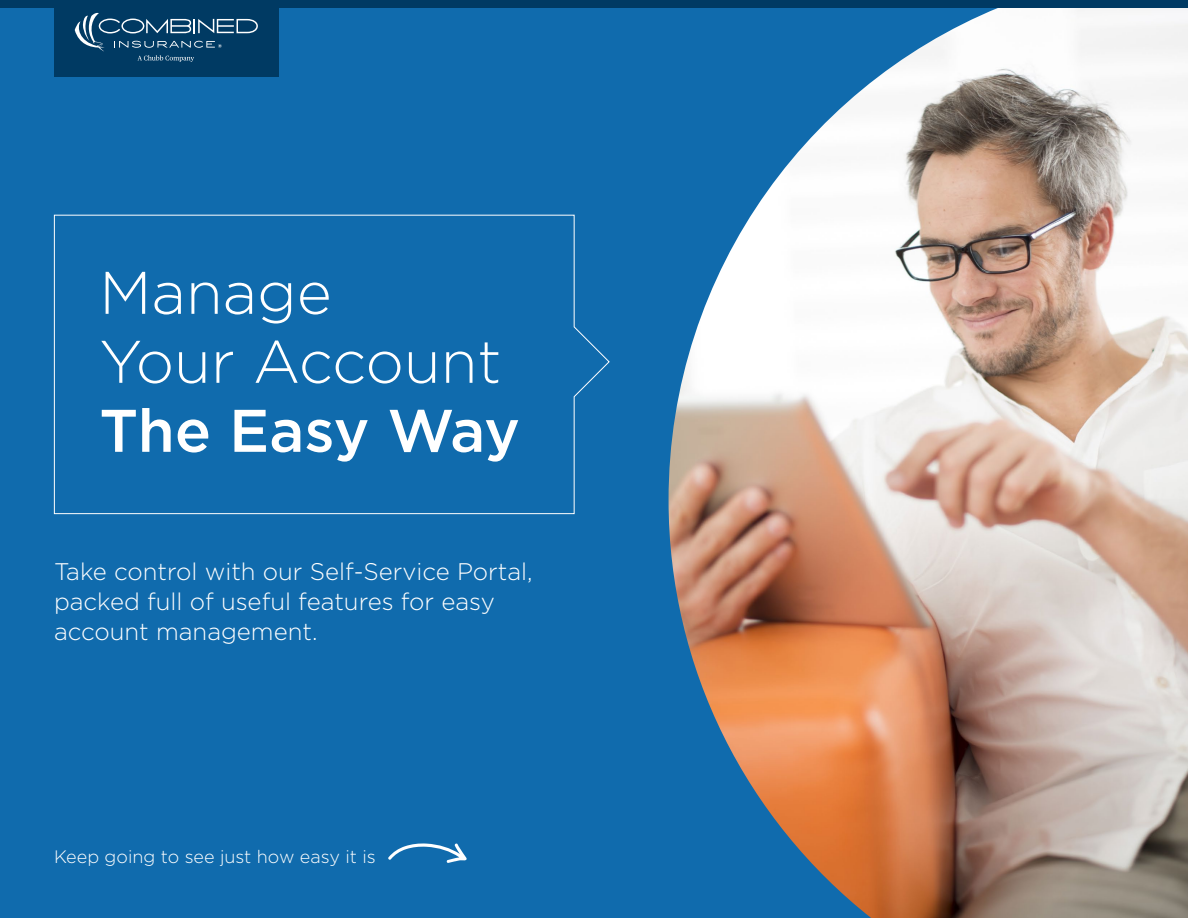
<style>
.page{position:relative;width:1188px;height:918px;background:#106bad}
.page>*{position:absolute;margin:0;border:0;box-sizing:border-box;transform-origin:0 0}
.t1{font:300 60px/69px "Gotham";color:#fff}
.t2{font:500 60px "Gotham";letter-spacing:-.01em;color:#fff}
.t3{font:300 24px/30px "Gotham";color:#fff}
.t4{font:300 18px "Gotham";color:#fff}
</style>
<div class="page">
<img style="left:669px;top:8px;width:519px;height:910px">
<svg style="left:53px;top:214px;width:557px;height:301px"></svg>
<div style="left:54px;top:0;width:224px;height:76px;background:#003a63"></div>
<svg style="left:75px;top:12px;width:183px;height:50px"></svg>
<svg style="left:388px;top:843px;width:79px;height:20px"></svg>
<div style="left:0;top:0;width:1188px;height:8px;background:#003a63"></div>
<h1 class="t1" style="left:99px;top:256px;width:404px">Manage<br>Your Account</h1>
<h1 class="t2" style="left:99px;top:391px;width:422px">The Easy Way</h1>
<p class="t3" style="left:54px;top:556px;width:480px">Take control with our Self-Service Portal, packed full of useful features for easy account management.</p>
<p class="t4" style="left:54px;top:845px;width:323px">Keep going to see just how easy it is</p>
</div>
